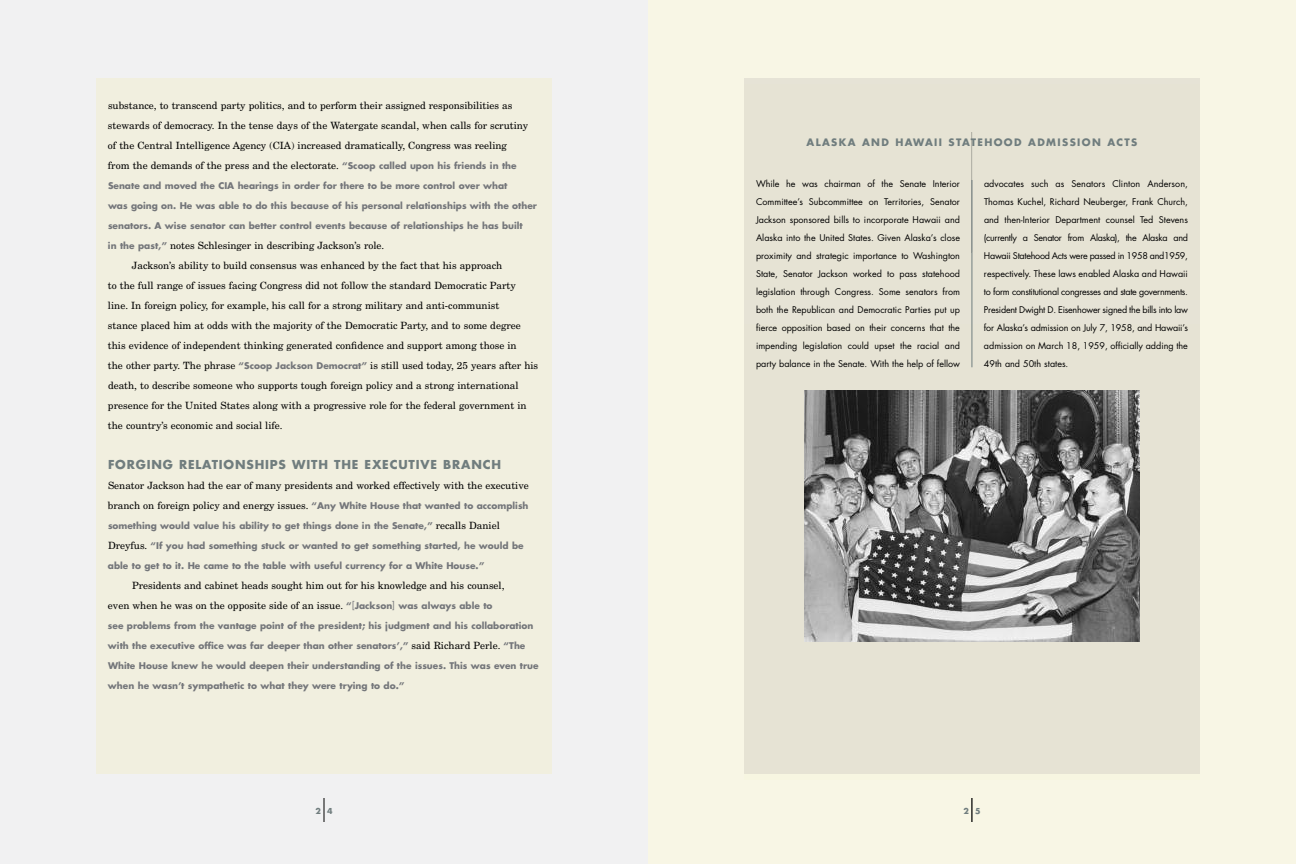
<style>
.page{position:relative;width:1296px;height:864px;background:#fff}
.page>*{position:absolute;margin:0;border:0;box-sizing:border-box;transform-origin:0 0}
.t1{font:700 12px "Futura";letter-spacing:.07em;color:#707d7e}
.t2{font:10px/20px "New Century Schlbk";color:#000}
.t3{font:700 10px "Futura";letter-spacing:.135em;color:#707d7e}
.t4{font:9px/18px "Futura";color:#000;text-align:justify}
.t5{font:700 9px "Futura";color:#74767a}
.t6{font:700 8px "Futura";color:#707d7e}
.s1{font-family:"Futura";font-weight:700;font-size:9px;color:#74767a}
.s2{font-family:"New Century Schlbk";font-weight:400;font-size:10px;color:#000}
.s3{font-family:"Futura";font-size:9px;color:#74767a}
</style>
<div class="page">
<div style="left:0;top:0;width:648px;height:864px;background:#f1f1f2"></div>
<div style="left:96px;top:78px;width:456px;height:696px;background:#f1efdf"></div>
<svg style="left:324px;top:798px;width:1px;height:24px"></svg>
<div style="left:648px;top:0;width:648px;height:864px;background:#f8f6e5"></div>
<div style="left:744px;top:774px;width:456px;height:6px;background:#f7f6e1"></div>
<div style="left:744px;top:78px;width:456px;height:246px;background:#e6e3d6"></div>
<div style="left:744px;top:84px;width:456px;height:216px;background:#e6e3d4"></div>
<div style="left:744px;top:324px;width:456px;height:450px;background:#e6e3d4"></div>
<hr style="left:972px;top:132px;width:1px;height:120px;background:#b5b4a9">
<img style="left:804px;top:390px;width:336px;height:252px">
<hr style="left:971px;top:180px;width:1px;height:187px;background:#707d7e">
<svg style="left:972px;top:798px;width:1px;height:24px"></svg>
<p class="t2" style="left:108px;top:96px;width:422px">substance, to transcend party politics, and to perform their assigned responsibilities as stewards of democracy. In the tense days of the Watergate scandal, when calls for scrutiny of the Central Intelligence Agency (CIA) increased dramatically, Congress was reeling from the demands of the press and the electorate. <span class="s1">“Scoop called upon his friends in the</span></p>
<p class="t5" style="left:108px;top:182px;width:401px">Senate and moved the CIA hearings in order for there to be more control over what</p>
<p class="t5" style="left:108px;top:202px;width:431px">was going on. He was able to do this because of his personal relationships with the other</p>
<p class="t5" style="left:108px;top:222px;width:416px">senators. A wise senator can better control events because of relationships he has built</p>
<p class="t2" style="left:108px;top:236px;width:278px"><span class="s1">in the past,”</span> notes Schlesinger in describing Jackson’s role.</p>
<p class="t2" style="left:132px;top:256px;width:372px">Jackson’s ability to build consensus was enhanced by the fact that his approach</p>
<p class="t2" style="left:108px;top:276px;width:409px">to the full range of issues facing Congress did not follow the standard Democratic Party</p>
<p class="t2" style="left:108px;top:296px;width:393px">line. In foreign policy, for example, his call for a strong military and anti-communist</p>
<p class="t2" style="left:108px;top:316px;width:414px">stance placed him at odds with the majority of the Democratic Party, and to some degree</p>
<p class="t2" style="left:108px;top:336px;width:410px">this evidence of independent thinking generated confidence and support among those in</p>
<p class="t2" style="left:108px;top:356px;width:432px">the other party. The phrase <span class="s1">“Scoop Jackson Democrat”</span> is still used today, 25 years after his</p>
<p class="t2" style="left:108px;top:376px;width:412px">death, to describe someone who supports tough foreign policy and a strong international</p>
<p class="t2" style="left:108px;top:396px;width:420px">presence for the United States along with a progressive role for the federal government in</p>
<p class="t2" style="left:108px;top:416px;width:176px">the country’s economic and social life.</p>
<p class="t1" style="left:108px;top:459px;width:395px">FORGING RELATIONSHIPS WITH THE EXECUTIVE BRANCH</p>
<p class="t2" style="left:108px;top:476px;width:422px">Senator Jackson had the ear of many presidents and worked effectively with the executive branch on foreign policy and energy issues. <span class="s1">“Any White House that wanted to accomplish</span></p>
<p class="t5" style="left:108px;top:522px;width:393px">something would value his ability to get things done in the Senate,” <span class="s2">recalls Daniel</span></p>
<p class="t5" style="left:108px;top:542px;width:417px"><span class="s2">Dreyfus.</span> “If you had something stuck or wanted to get something started, he would be</p>
<p class="t5" style="left:108px;top:562px;width:378px">able to get to it. He came to the table with useful currency for a White House.”</p>
<p class="t2" style="left:108px;top:576px;width:398px;text-indent:24px">Presidents and cabinet heads sought him out for his knowledge and his counsel, even when he was on the opposite side of an issue. <span class="s1">“</span><span class="s3">[</span><span class="s1">Jackson</span><span class="s3">]</span> <span class="s1">was always able to</span></p>
<p class="t5" style="left:108px;top:622px;width:427px">see problems from the vantage point of the president; his judgment and his collaboration</p>
<p class="t5" style="left:108px;top:642px;width:419px">with the executive office was far deeper than other senators’,” <span class="s2">said Richard Perle.</span> “The</p>
<p class="t5" style="left:108px;top:662px;width:432px">White House knew he would deepen their understanding of the issues. This was even true</p>
<p class="t5" style="left:108px;top:682px;width:298px">when he wasn’t sympathetic to what they were trying to do.”</p>
<p class="t6" style="left:316px;top:807px;width:18px">2 4</p>
<p class="t3" style="left:807px;top:138px;width:332px">ALASKA AND HAWAII STATEHOOD ADMISSION ACTS</p>
<p class="t4" style="left:756px;top:176px;width:206px">While he was chairman of the Senate Interior Committee’s Subcommittee on Territories, Senator Jackson sponsored bills to incorporate Hawaii and Alaska into the United States. Given Alaska’s close proximity and strategic importance to Washington State, Senator Jackson worked to pass statehood legislation through Congress. Some senators from both the Republican and Democratic Parties put up fierce opposition based on their concerns that the impending legislation could upset the racial and party balance in the Senate. With the help of fellow</p>
<p class="t4" style="left:984px;top:176px;width:206px">advocates such as Senators Clinton Anderson, Thomas Kuchel, Richard Neuberger, Frank Church, and then-Interior Department counsel Ted Stevens (currently a Senator from Alaska), the Alaska and Hawaii Statehood Acts were passed in 1958 and1959, respectively. These laws enabled Alaska and Hawaii to form constitutional congresses and state governments.<br>President Dwight D. Eisenhower signed the bills into law for Alaska’s admission on July 7, 1958, and Hawaii’s admission on March 18, 1959, officially adding the 49th and 50th states.</p>
<p class="t6" style="left:964px;top:807px;width:18px">2 5</p>
</div>
